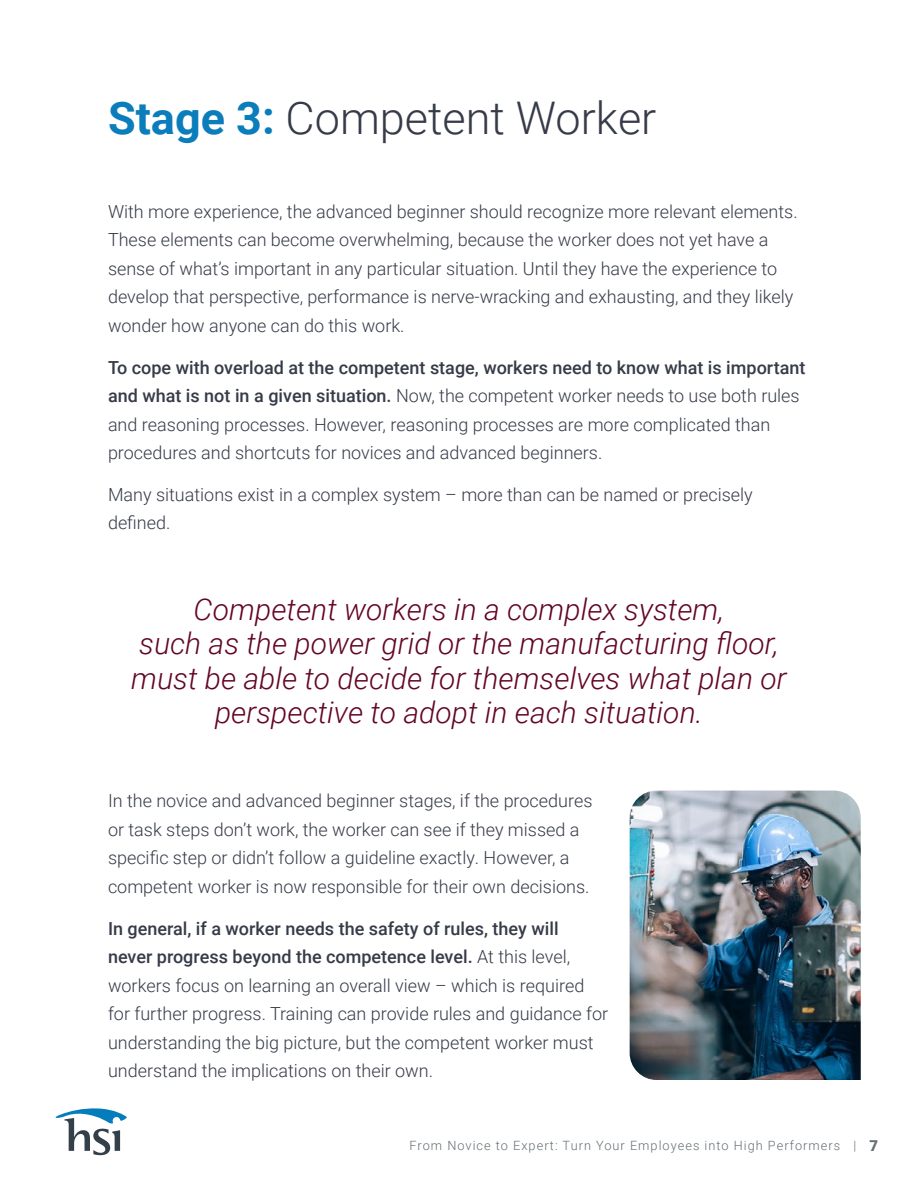
<style>
.page{position:relative;width:918px;height:1188px;background:#fff}
.page>*{position:absolute;margin:0;border:0;box-sizing:border-box;transform-origin:0 0}
.t1{font:300 45px "Roboto";color:#363b48}
.t2{font:italic 300 30px/34.5px "Roboto";color:#630527;text-align:center}
.t3{font:300 18px/28.5px "Roboto";color:#363b48}
.t4{font:300 12.75px "Roboto";letter-spacing:.08em;color:#646f74}
.s1{font-weight:700;color:#0b7dbb}
.s2{font-weight:500}
.s3{font-weight:900;font-size:15px}
</style>
<div class="page">
<svg style="left:55px;top:1108px;width:72px;height:47px"></svg>
<img style="left:630px;top:791px;width:231px;height:289px">
<h1 class="t1" style="left:108px;top:86px;width:550px"><span class="s1">Stage 3:</span> Competent Worker</h1>
<p class="t3" style="left:108px;top:196px;width:691px">With more experience, the advanced beginner should recognize more relevant elements.<br>These elements can become overwhelming, because the worker does not yet have a sense of what’s important in any particular situation. Until they have the experience to develop that perspective, performance is nerve-wracking and exhausting, and they likely wonder how anyone can do this work.</p>
<p class="t3" style="left:108px;top:352px;width:699px"><span class="s2">To cope with overload at the competent stage, workers need to know what is important and what is not in a given situation.</span> Now, the competent worker needs to use both rules and reasoning processes. However, reasoning processes are more complicated than procedures and shortcuts for novices and advanced beginners.</p>
<p class="t3" style="left:108px;top:480px;width:646px">Many situations exist in a complex system – more than can be named or precisely defined.</p>
<h2 class="t2" style="left:131px;top:591px;width:657px">Competent workers in a complex system,<br>such as the power grid or the manufacturing floor, must be able to decide for themselves what plan or perspective to adopt in each situation.</h2>
<p class="t3" style="left:108px;top:786px;width:486px">In the novice and advanced beginner stages, if the procedures or task steps don’t work, the worker can see if they missed a specific step or didn’t follow a guideline exactly. However, a competent worker is now responsible for their own decisions.</p>
<p class="t3" style="left:108px;top:913px;width:502px"><span class="s2">In general, if a worker needs the safety of rules, they will<br>never progress beyond the competence level.</span> At this level, workers focus on learning an overall view – which is required for further progress. Training can provide rules and guidance for understanding the big picture, but the competent worker must understand the implications on their own.</p>
<p class="t4" style="left:410px;top:1136px;width:470px">From Novice to Expert: Turn Your Employees into High Performers | <span class="s3">7</span></p>
</div>
